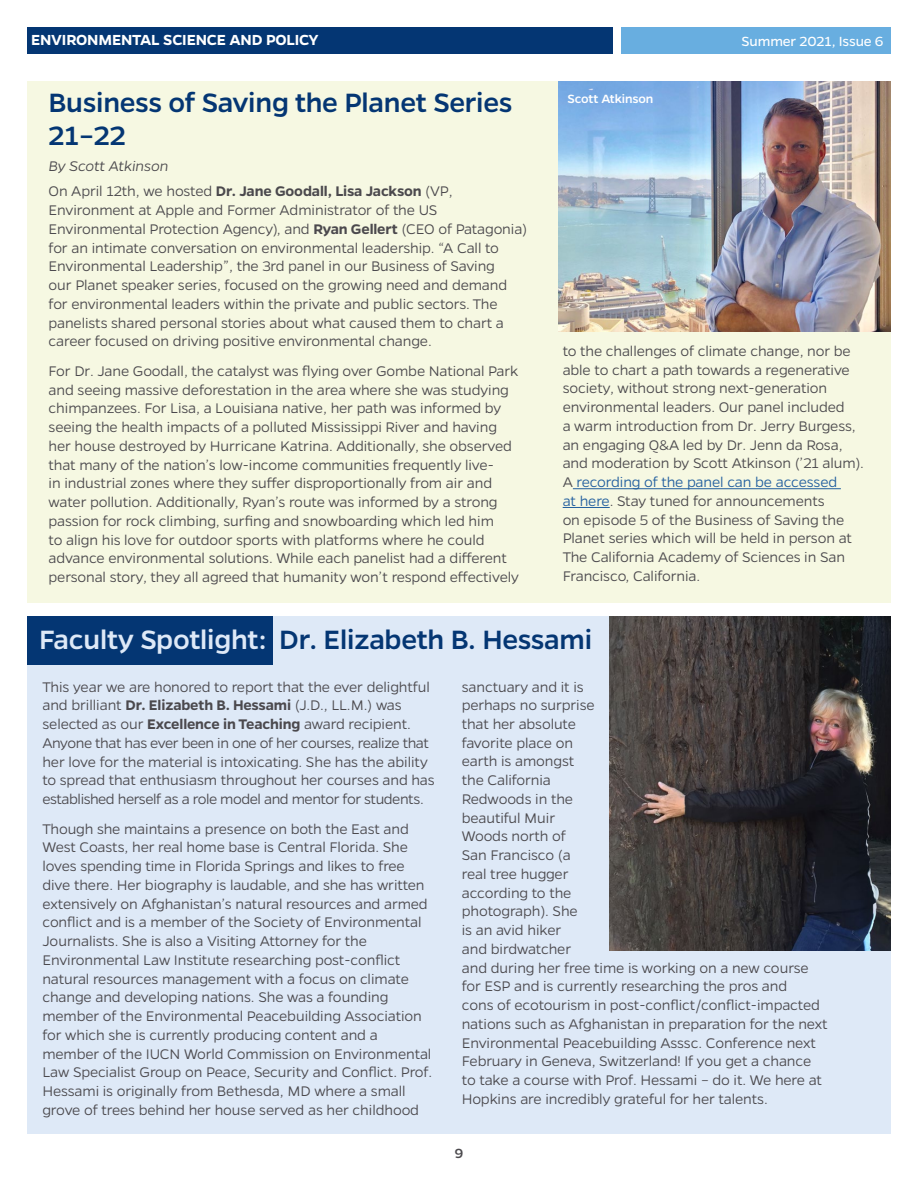
<style>
.page{position:relative;width:918px;height:1188px;background:#fff}
.page>*{position:absolute;margin:0;border:0;box-sizing:border-box;transform-origin:0 0}
.t1{font:500 30px/33px "Gentona";letter-spacing:-.01em;color:#043673}
.t2{font:600 16.5px "Gentona";letter-spacing:-.015em;color:#fff}
.t3{font:300 15.75px/18.8px "Gentona";letter-spacing:-.01em;color:#4b494d}
.t4{font:600 15.75px/25.5px "Gentona";letter-spacing:-.01em;color:#4b494d}
.t5{font:15px "Gentona";letter-spacing:-.005em;color:#fff}
.t6{font:500 15px "Gentona";color:#4b494d}
.t7{font:500 13.5px "Gentona";letter-spacing:-.015em;color:#fff}
.s1{font-weight:300;font-style:italic}
.s2{font-weight:300}
.s3{font-weight:600}
.s4{color:#215e9e}
.s5{color:#dee9f7}
</style>
<div class="page">
<div style="left:27px;top:81px;width:864px;height:522px;background:#f6f8e2"></div>
<div style="left:27px;top:27px;width:585px;height:27px;background:#043673"></div>
<div style="left:621px;top:27px;width:270px;height:27px;background:#68aee0"></div>
<img style="left:558px;top:81px;width:333px;height:251px">
<hr style="left:573px;top:488px;width:268px;height:1px;background:#215e9e">
<hr style="left:563px;top:507px;width:47px;height:1px;background:#215e9e">
<div style="left:27px;top:616px;width:864px;height:517px;background:#dee9f7"></div>
<div style="left:27px;top:616px;width:245px;height:49px;background:#043673"></div>
<img style="left:610px;top:616px;width:281px;height:335px">
<p class="t2" style="left:31px;top:31px;width:289px">ENVIRONMENTAL SCIENCE AND POLICY</p>
<p class="t5" style="left:741px;top:33px;width:144px">Summer 2021, Issue 6</p>
<h1 class="t1" style="left:49px;top:86px;width:465px">Business of Saving the Planet Series<br>21–22</h1>
<p class="t4" style="left:49px;top:153px;width:406px"><span class="s1">By Scott Atkinson<br></span><span class="s2">On April 12th, we hosted</span> Dr. Jane Goodall, Lisa Jackson <span class="s2">(VP,</span></p>
<p class="t3" style="left:49px;top:201px;width:480px">Environment at Apple and Former Administrator of the US Environmental Protection Agency), and <span class="s3">Ryan Gellert</span> (CEO of Patagonia) for an intimate conversation on environmental leadership. “A Call to Environmental Leadership”, the 3rd panel in our Business of Saving<br>our Planet speaker series, focused on the growing need and demand for environmental leaders within the private and public sectors. The panelists shared personal stories about what caused them to chart a career focused on driving positive environmental change.</p>
<p class="t3" style="left:49px;top:361px;width:472px">For Dr. Jane Goodall, the catalyst was flying over Gombe National Park and seeing massive deforestation in the area where she was studying chimpanzees. For Lisa, a Louisiana native, her path was informed by seeing the health impacts of a polluted Mississippi River and having her house destroyed by Hurricane Katrina. Additionally, she observed that many of the nation’s low-income communities frequently live-<br>in industrial zones where they suffer disproportionally from air and water pollution. Additionally, Ryan’s route was informed by a strong passion for rock climbing, surfing and snowboarding which led him<br>to align his love for outdoor sports with platforms where he could advance environmental solutions. While each panelist had a different personal story, they all agreed that humanity won’t respond effectively</p>
<p class="t7" style="left:568px;top:91px;width:87px">Scott Atkinson</p>
<p class="t3" style="left:563px;top:341px;width:303px">to the challenges of climate change, nor be able to chart a path towards a regenerative society, without strong next-generation environmental leaders. Our panel included<br>a warm introduction from Dr. Jerry Burgess, an engaging Q&amp;A led by Dr. Jenn da Rosa, and moderation by Scott Atkinson (’21 alum).<br>A <span class="s4">recording of the panel can be accessed<br>at here</span>. Stay tuned for announcements<br>on episode 5 of the Business of Saving the Planet series which will be held in person at The California Academy of Sciences in San Francisco, California.</p>
<h1 class="t1" style="left:39px;top:623px;width:554px"><span class="s5">Faculty Spotlight:</span> Dr. Elizabeth B. Hessami</h1>
<p class="t3" style="left:42px;top:677px;width:394px">This year we are honored to report that the ever delightful and brilliant <span class="s3">Dr. Elizabeth B. Hessami</span> (J.D., LL.M.) was selected as our <span class="s3">Excellence in Teaching</span> award recipient.<br>Anyone that has ever been in one of her courses, realize that her love for the material is intoxicating. She has the ability to spread that enthusiasm throughout her courses and has established herself as a role model and mentor for students.</p>
<p class="t3" style="left:42px;top:819px;width:391px">Though she maintains a presence on both the East and West Coasts, her real home base is Central Florida. She loves spending time in Florida Springs and likes to free dive there. Her biography is laudable, and she has written extensively on Afghanistan’s natural resources and armed conflict and is a member of the Society of Environmental Journalists. She is also a Visiting Attorney for the Environmental Law Institute researching post-conflict natural resources management with a focus on climate change and developing nations. She was a founding member of the Environmental Peacebuilding Association for which she is currently producing content and a member of the IUCN World Commission on Environmental Law Specialist Group on Peace, Security and Conflict. Prof.<br>Hessami is originally from Bethesda, MD where a small grove of trees behind her house served as her childhood</p>
<p class="t3" style="left:462px;top:677px;width:367px">sanctuary and it is<br>perhaps no surprise<br>that her absolute<br>favorite place on<br>earth is amongst<br>the California<br>Redwoods in the<br>beautiful Muir<br>Woods north of<br>San Francisco (a<br>real tree hugger<br>according to the<br>photograph). She<br>is an avid hiker<br>and birdwatcher<br>and during her free time is working on a new course for ESP and is currently researching the pros and<br>cons of ecotourism in post-conflict/conflict-impacted nations such as Afghanistan in preparation for the next<br>Environmental Peacebuilding Asssc. Conference next<br>February in Geneva, Switzerland! If you get a chance to take a course with Prof. Hessami – do it. We here at<br>Hopkins are incredibly grateful for her talents.</p>
<p class="t6" style="left:455px;top:1145px;width:10px">9</p>
</div>
